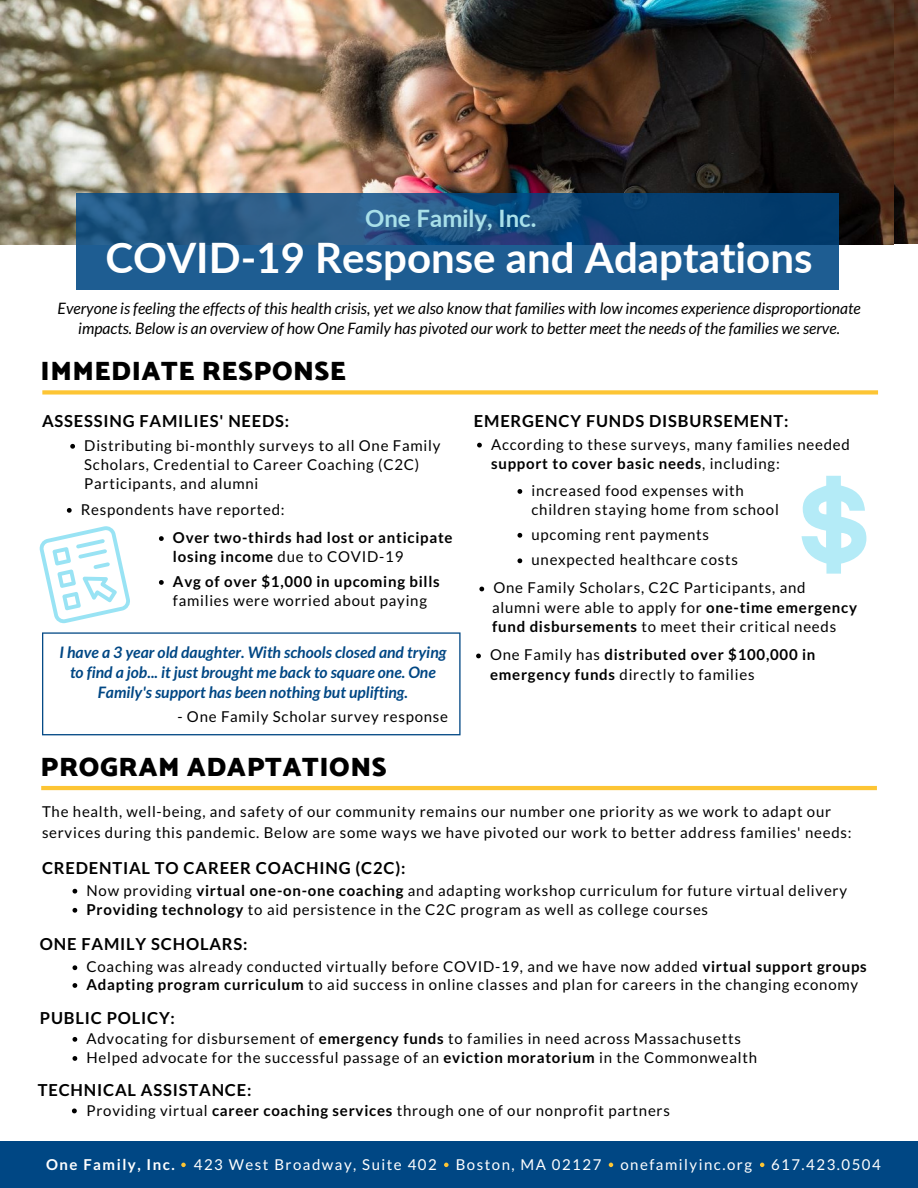
<style>
.page{position:relative;width:918px;height:1188px;background:#fff}
.page>*{position:absolute;margin:0;border:0;box-sizing:border-box;transform-origin:0 0}
.t1{font:700 42px "Lato";color:#fff}
.t2{font:900 27px "Catamaran";letter-spacing:.02em;color:#000}
.t3{font:700 24px "Lato";color:#a9e0e9}
.t4{font:700 16.5px "Lato";letter-spacing:.05em;color:#000}
.t5{font:italic 15.75px/20.2px "Lato";color:#000;text-align:center}
.t6{font:italic 700 15.75px/20.2px "Lato";color:#004784;text-align:center}
.t7{font:15px/19px "Lato";letter-spacing:.05em;color:#000}
.t8{font:700 15px/19px "Lato";letter-spacing:.05em;color:#000}
.t9{font:15px "Lato";letter-spacing:.1em;color:#fff}
.t10{font:700 15px "Lato";letter-spacing:.1em;color:#fff}
.s1{font-weight:700}
.s2{font-weight:400}
</style>
<div class="page">
<img style="left:893px;top:0;width:24px;height:244px">
<img style="left:0;top:0;width:893px;height:244px">
<svg style="left:77px;top:193px;width:762px;height:97px;fill:#1e5d92"></svg>
<div style="left:0;top:1141px;width:918px;height:47px;background:#004784"></div>
<svg style="left:181px;top:1163px;width:5px;height:4px"></svg>
<svg style="left:444px;top:1163px;width:5px;height:4px"></svg>
<svg style="left:609px;top:1163px;width:4px;height:4px"></svg>
<svg style="left:760px;top:1163px;width:4px;height:4px"></svg>
<svg style="left:39px;top:526px;width:91px;height:98px"></svg>
<svg style="left:42px;top:390px;width:836px;height:5px"></svg>
<hr style="left:41px;top:786px;width:836px;height:4px;background:#fdc534">
<svg style="left:802px;top:476px;width:65px;height:98px"></svg>
<svg style="left:42px;top:632px;width:419px;height:103px"></svg>
<svg style="left:73px;top:889px;width:4px;height:5px"></svg>
<svg style="left:73px;top:908px;width:4px;height:5px"></svg>
<svg style="left:70px;top:444px;width:5px;height:5px"></svg>
<svg style="left:159px;top:536px;width:5px;height:5px"></svg>
<svg style="left:67px;top:508px;width:5px;height:5px"></svg>
<svg style="left:159px;top:580px;width:5px;height:5px"></svg>
<svg style="left:477px;top:443px;width:5px;height:5px"></svg>
<svg style="left:517px;top:489px;width:5px;height:5px"></svg>
<svg style="left:517px;top:533px;width:5px;height:5px"></svg>
<svg style="left:517px;top:558px;width:5px;height:5px"></svg>
<svg style="left:73px;top:965px;width:4px;height:5px"></svg>
<svg style="left:73px;top:983px;width:4px;height:5px"></svg>
<svg style="left:73px;top:1037px;width:4px;height:5px"></svg>
<svg style="left:73px;top:1056px;width:4px;height:5px"></svg>
<svg style="left:72px;top:1108px;width:5px;height:5px"></svg>
<svg style="left:476px;top:654px;width:5px;height:4px"></svg>
<svg style="left:479px;top:587px;width:5px;height:4px"></svg>
<h3 class="t3" style="left:365px;top:203px;width:173px">One Family, Inc.</h3>
<h1 class="t1" style="left:105px;top:231px;width:709px">COVID-19 Response and Adaptations</h1>
<p class="t5" style="left:58px;top:297px;width:805px">Everyone is feeling the effects of this health crisis, yet we also know that families with low incomes experience disproportionate impacts. Below is an overview of how One Family has pivoted our work to better meet the needs of the families we serve.</p>
<h2 class="t2" style="left:41px;top:350px;width:307px">IMMEDIATE RESPONSE</h2>
<p class="t4" style="left:42px;top:411px;width:249px">ASSESSING FAMILIES' NEEDS:</p>
<p class="t4" style="left:474px;top:411px;width:316px">EMERGENCY FUNDS DISBURSEMENT:</p>
<p class="t7" style="left:84px;top:435px;width:358px">Distributing bi-monthly surveys to all One Family<br>Scholars, Credential to Career Coaching (C2C)<br>Participants, and alumni</p>
<p class="t7" style="left:491px;top:434px;width:360px">According to these surveys, many families needed <span class="s1">support to cover basic needs</span>, including:</p>
<p class="t7" style="left:532px;top:481px;width:249px">increased food expenses with children staying home from school</p>
<p class="t7" style="left:532px;top:521px;width:208px;line-height:25.5px">upcoming rent payments unexpected healthcare costs</p>
<p class="t7" style="left:81px;top:499px;width:205px">Respondents have reported:</p>
<p class="t8" style="left:173px;top:528px;width:281px">Over two-thirds had lost or anticipate losing income <span class="s2">due to COVID-19</span></p>
<p class="t8" style="left:173px;top:572px;width:268px">Avg of over $1,000 in upcoming bills</p>
<p class="t7" style="left:173px;top:591px;width:256px">families were worried about paying</p>
<p class="t6" style="left:59px;top:641px;width:388px">I have a 3 year old daughter. With schools closed and trying to find a job... it just brought me back to square one. One<br>Family's support has been nothing but uplifting.</p>
<p class="t7" style="left:177px;top:707px;width:272px">- One Family Scholar survey response</p>
<h2 class="t2" style="left:41px;top:746px;width:347px">PROGRAM ADAPTATIONS</h2>
<p class="t7" style="left:492px;top:578px;width:366px">One Family Scholars, C2C Participants, and<br>alumni were able to apply for <span class="s1">one-time emergency fund disbursements</span> to meet their critical needs</p>
<p class="t8" style="left:490px;top:645px;width:327px"><span class="s2">One Family has</span> distributed over $100,000 in emergency funds <span class="s2">directly to families</span></p>
<p class="t7" style="left:42px;top:801px;width:811px;line-height:20.4px">The health, well-being, and safety of our community remains our number one priority as we work to adapt our services during this pandemic. Below are some ways we have pivoted our work to better address families' needs:</p>
<p class="t4" style="left:42px;top:857px;width:365px">CREDENTIAL TO CAREER COACHING (C2C):</p>
<p class="t7" style="left:87px;top:880px;width:762px">Now providing <span class="s1">virtual one-on-one coaching</span> and adapting workshop curriculum for future virtual delivery<br><span class="s1">Providing technology</span> to aid persistence in the C2C program as well as college courses</p>
<p class="t4" style="left:40px;top:934px;width:209px">ONE FAMILY SCHOLARS:</p>
<p class="t7" style="left:87px;top:958px;width:782px;line-height:17.7px">Coaching was already conducted virtually before COVID-19, and we have now added <span class="s1">virtual support groups<br>Adapting program curriculum</span> to aid success in online classes and plan for careers in the changing economy</p>
<p class="t4" style="left:40px;top:1008px;width:137px">PUBLIC POLICY:</p>
<p class="t7" style="left:87px;top:1028px;width:672px">Advocating for disbursement of <span class="s1">emergency funds</span> to families in need across Massachusetts<br>Helped advocate for the successful passage of an <span class="s1">eviction moratorium</span> in the Commonwealth</p>
<p class="t4" style="left:38px;top:1080px;width:215px">TECHNICAL ASSISTANCE:</p>
<p class="t7" style="left:87px;top:1101px;width:585px">Providing virtual <span class="s1">career coaching services</span> through one of our nonprofit partners</p>
<p class="t10" style="left:46px;top:1155px;width:130px">One Family, Inc.</p>
<p class="t9" style="left:194px;top:1155px;width:244px">423 West Broadway, Suite 402</p>
<p class="t9" style="left:456px;top:1155px;width:147px">Boston, MA 02127</p>
<p class="t9" style="left:620px;top:1155px;width:133px">onefamilyinc.org</p>
<p class="t9" style="left:771px;top:1155px;width:111px">617.423.0504</p>
</div>
